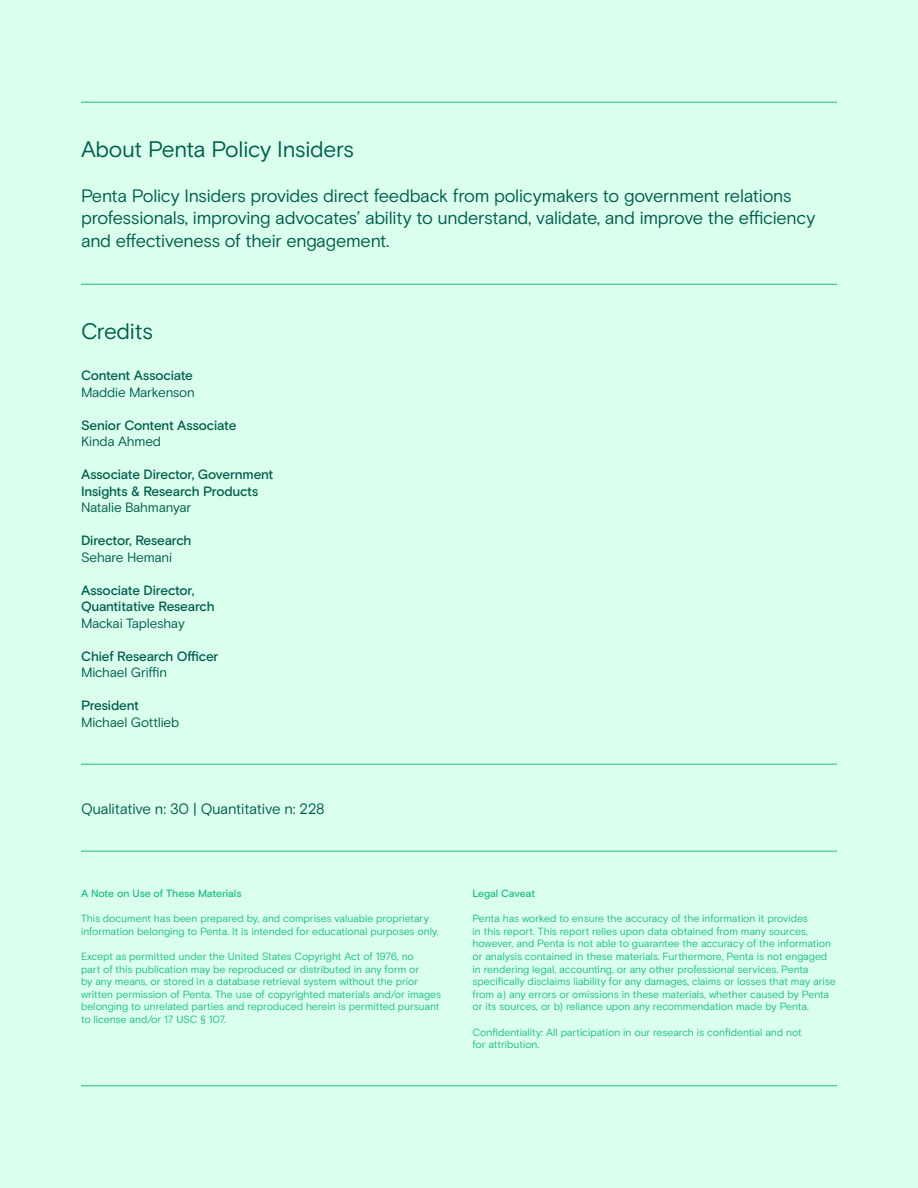
<style>
.page{position:relative;width:918px;height:1188px;background:#dbffed}
.page>*{position:absolute;margin:0;border:0;box-sizing:border-box;transform-origin:0 0}
.Subheadline{font:22.5px "Basis Grotesque Pro Off White";letter-spacing:-.015em;color:#005d4d}
.Body_Copy{font:18px/22.5px "Basis Grotesque Pro Off White";letter-spacing:-.015em;color:#005d4d}
.Body_Copy-2{font:15px "Basis Grotesque Pro Off White";letter-spacing:-.02em;color:#005d4d}
.Body_Copy-3{font:500 13.5px/16.5px "Basis Grotesque Pro";letter-spacing:-.02em;color:#005d4d}
.Body_Copy-4{font:13.5px "Basis Grotesque Pro Off White";letter-spacing:-.015em;color:#005d4d}
.t1{font:10.5px/12.6px "Basis Grotesque Pro Off White";letter-spacing:-.005em;color:#1cbd83}
.t2{font:500 10.5px "Basis Grotesque Pro";letter-spacing:-.01em;color:#1cbd83}
</style>
<div class="page">
<hr style="left:81px;top:284px;width:756px;height:1px;background:#1cbd83">
<hr style="left:81px;top:102px;width:756px;height:1px;background:#1cbd83">
<hr style="left:81px;top:764px;width:756px;height:1px;background:#1cbd83">
<hr style="left:81px;top:851px;width:756px;height:1px;background:#1cbd83">
<hr style="left:81px;top:1085px;width:756px;height:1px;background:#1cbd83">
<p class="Subheadline" style="left:81px;top:136px;width:275px">About Penta Policy Insiders</p>
<p class="Body_Copy" style="left:81px;top:184px;width:736px">Penta Policy Insiders provides direct feedback from policymakers to government relations professionals, improving advocates’ ability to understand, validate, and improve the efficiency and effectiveness of their engagement.</p>
<p class="Subheadline" style="left:81px;top:318px;width:74px">Credits</p>
<p class="Body_Copy-3" style="left:81px;top:367px;width:113px">Content Associate</p>
<p class="Body_Copy-4" style="left:81px;top:384px;width:115px">Maddie Markenson</p>
<p class="Body_Copy-3" style="left:81px;top:417px;width:157px">Senior Content Associate</p>
<p class="Body_Copy-4" style="left:81px;top:433px;width:82px">Kinda Ahmed</p>
<p class="Body_Copy-3" style="left:81px;top:466px;width:194px">Associate Director, Government<br>Insights &amp; Research Products</p>
<p class="Body_Copy-4" style="left:81px;top:499px;width:112px">Natalie Bahmanyar</p>
<p class="Body_Copy-3" style="left:81px;top:532px;width:112px">Director, Research</p>
<p class="Body_Copy-4" style="left:81px;top:549px;width:93px">Sehare Hemani</p>
<p class="Body_Copy-3" style="left:81px;top:582px;width:135px">Associate Director,<br>Quantitative Research</p>
<p class="Body_Copy-4" style="left:81px;top:615px;width:105px">Mackai Tapleshay</p>
<p class="Body_Copy-3" style="left:81px;top:648px;width:139px">Chief Research Officer</p>
<p class="Body_Copy-4" style="left:81px;top:664px;width:88px">Michael Griffin</p>
<p class="Body_Copy-3" style="left:81px;top:697px;width:59px">President</p>
<p class="Body_Copy-4" style="left:81px;top:714px;width:100px">Michael Gottlieb</p>
<p class="Body_Copy-2" style="left:81px;top:800px;width:245px">Qualitative n: 30 | Quantitative n: 228</p>
<p class="t2" style="left:81px;top:887px;width:162px">A Note on Use of These Materials</p>
<p class="t1" style="left:81px;top:912px;width:359px">This document has been prepared by, and comprises valuable proprietary information belonging to Penta. It is intended for educational purposes only.</p>
<p class="t1" style="left:81px;top:950px;width:362px">Except as permitted under the United States Copyright Act of 1976, no<br>part of this publication may be reproduced or distributed in any form or<br>by any means, or stored in a database retrieval system without the prior written permission of Penta. The use of copyrighted materials and/or images belonging to unrelated parties and reproduced herein is permitted pursuant to license and/or 17 USC § 107.</p>
<p class="t2" style="left:472px;top:887px;width:64px">Legal Caveat</p>
<p class="t1" style="left:472px;top:912px;width:365px">Penta has worked to ensure the accuracy of the information it provides<br>in this report. This report relies upon data obtained from many sources, however, and Penta is not able to guarantee the accuracy of the information or analysis contained in these materials. Furthermore, Penta is not engaged in rendering legal, accounting, or any other professional services. Penta specifically disclaims liability for any damages, claims or losses that may arise from a) any errors or omissions in these materials, whether caused by Penta or its sources, or b) reliance upon any recommendation made by Penta.</p>
<p class="t1" style="left:472px;top:1026px;width:331px">Confidentiality: All participation in our research is confidential and not for attribution.</p>
</div>
